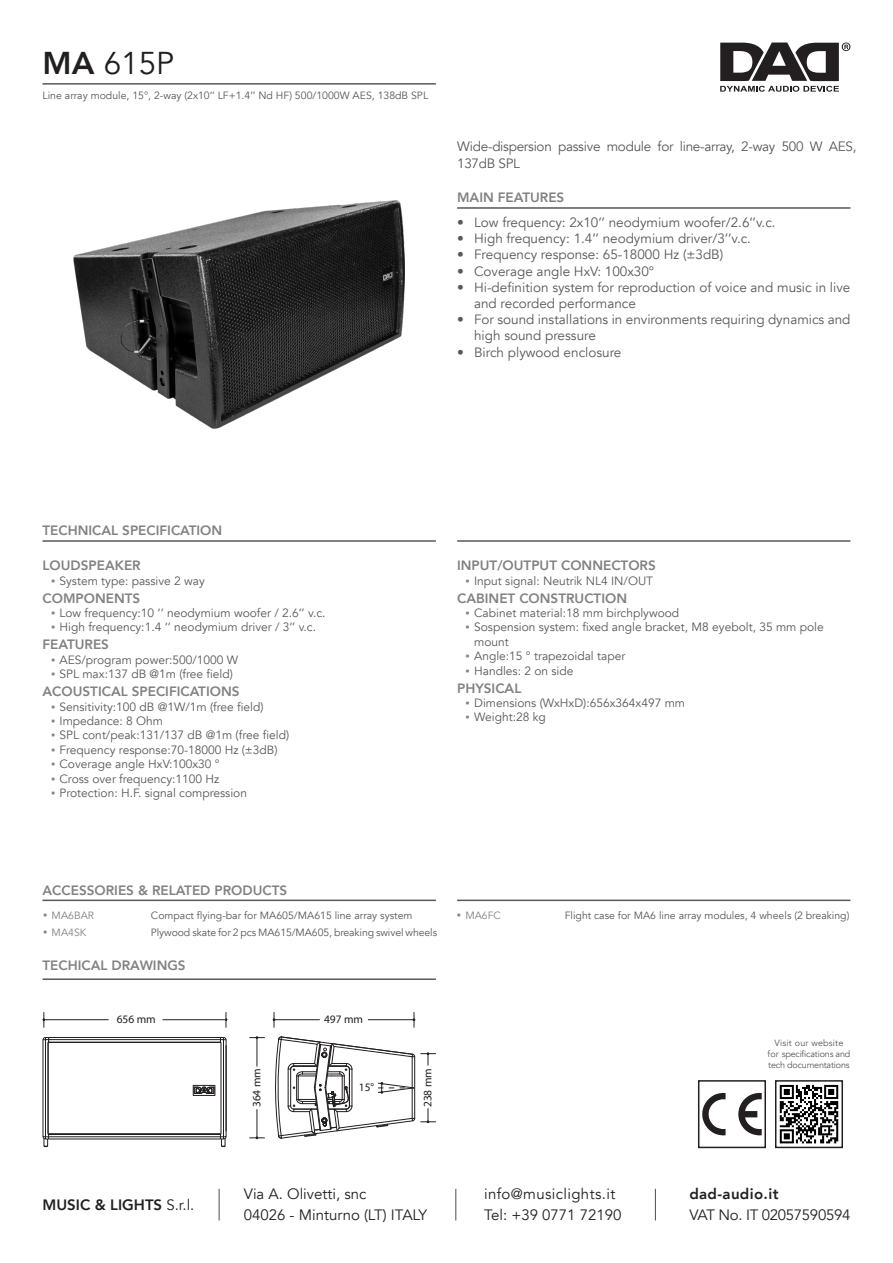
<style>
.page{position:relative;width:893px;height:1263px;background:#fff}
.page>*{position:absolute;margin:0;border:0;box-sizing:border-box;transform-origin:0 0}
.CODICE_PRODOTTO{font:31.5px "Avenir";color:#231f20}
.t1{font:15px/21px "Avenir";color:#231f20}
.t2{font:15px/21px "Avenir";letter-spacing:.025em;color:#231f20}
.t3{font:15px "Avenir";letter-spacing:-.02em;color:#231f20}
.t4{font:800 15px "Avenir";color:#231f20}
.t5{font:800 15px "Avenir";letter-spacing:.025em;color:#231f20}
.CONCEPT{font:13.5px/16.2px "Avenir";color:#57585a}
.OVER_SEZIONI{font:800 13.5px "Avenir";color:#808285}
.CONCEPT-2{font:13.5px/16.2px "Avenir";letter-spacing:-.02em;color:#57585a}
.t6{font:12px/14.4px "Avenir";color:#57585a}
.t7{font:11.4px "Myriad Pro";color:#231f20}
.OVER_SEZIONI-2{font:10.5px "Avenir";color:#57585a}
.t8{font:10.5px "Avenir";color:#808285}
.CONCEPT-3{font:9px "Avenir";letter-spacing:-.02em;color:#57585a}
.CONCEPT-4{font:9px "Avenir";letter-spacing:.02em;color:#57585a}
.s1{font-weight:800}
.s2{font-family:"Arial";color:#808285}
.s3{font-family:"Arial";font-size:12px}
.s4{font-weight:400}
</style>
<div class="page">
<svg style="left:720px;top:43px;width:130px;height:49px"></svg>
<hr style="left:219px;top:1189px;width:1px;height:31px;background:#57585a">
<hr style="left:455px;top:1189px;width:1px;height:31px;background:#57585a">
<hr style="left:655px;top:1189px;width:1px;height:31px;background:#57585a">
<hr style="left:457px;top:207px;width:393px;height:2px;background:#57585a">
<img style="left:74px;top:200px;width:331px;height:228px">
<div style="left:698px;top:1080px;width:68px;height:68px;border:2px solid #231f20"></div>
<svg style="left:702px;top:1093px;width:60px;height:42px"></svg>
<svg style="left:779px;top:1084px;width:60px;height:60px"></svg>
<svg style="left:780px;top:1085px;width:58px;height:58px"></svg>
<div style="left:775px;top:1080px;width:68px;height:68px;border:2px solid #231f20"></div>
<hr style="left:274px;top:1019px;width:46px;height:1px;background:#231f20">
<hr style="left:368px;top:1019px;width:46px;height:1px;background:#231f20">
<svg style="left:273px;top:1012px;width:2px;height:15px"></svg>
<svg style="left:413px;top:1012px;width:2px;height:15px"></svg>
<svg style="left:249px;top:1109px;width:16px;height:30px"></svg>
<svg style="left:249px;top:1036px;width:16px;height:30px"></svg>
<svg style="left:275px;top:1036px;width:161px;height:103px"></svg>
<hr style="left:44px;top:1019px;width:65px;height:1px;background:#231f20">
<hr style="left:163px;top:1019px;width:63px;height:1px;background:#231f20">
<svg style="left:43px;top:1012px;width:2px;height:15px"></svg>
<svg style="left:225px;top:1012px;width:2px;height:15px"></svg>
<svg style="left:43px;top:1037px;width:184px;height:110px"></svg>
<hr style="left:43px;top:83px;width:393px;height:2px;background:#57585a">
<hr style="left:43px;top:540px;width:393px;height:2px;background:#57585a">
<hr style="left:457px;top:540px;width:393px;height:2px;background:#57585a">
<hr style="left:43px;top:899px;width:393px;height:2px;background:#57585a">
<hr style="left:457px;top:899px;width:393px;height:2px;background:#57585a">
<hr style="left:43px;top:978px;width:393px;height:2px;background:#57585a">
<p class="CODICE_PRODOTTO" style="left:43px;top:44px;width:133px"><span class="s1">MA</span> 615P</p>
<p class="OVER_SEZIONI-2" style="left:43px;top:89px;width:387px">Line array module, 15°, 2-way (2x10’’ LF+1.4’’ Nd HF) 500/1000W AES, 138dB SPL</p>
<p class="CONCEPT-2" style="left:457px;top:139px;width:401px">Wide-dispersion passive module for line-array, 2-way 500 W AES,<br>137dB SPL</p>
<p class="OVER_SEZIONI" style="left:457px;top:187px;width:109px">MAIN FEATURES</p>
<p class="CONCEPT" style="left:457px;top:214px;width:320px">• Low frequency: 2x10’’ neodymium woofer/2.6’’v.c.</p>
<p class="CONCEPT" style="left:457px;top:231px;width:295px">• High frequency: 1.4’’ neodymium driver/3’’v.c.</p>
<p class="CONCEPT" style="left:457px;top:247px;width:268px">• Frequency response: 65-18000 Hz (±3dB)</p>
<p class="CONCEPT" style="left:457px;top:263px;width:199px">• Coverage angle HxV: 100x30°</p>
<p class="CONCEPT" style="left:474px;top:279px;width:378px;text-indent:-17px">• Hi-definition system for reproduction of voice and music in live and recorded performance</p>
<p class="CONCEPT" style="left:474px;top:312px;width:378px;text-indent:-17px">• For sound installations in environments requiring dynamics and high sound pressure</p>
<p class="CONCEPT" style="left:457px;top:344px;width:166px">• Birch plywood enclosure</p>
<p class="OVER_SEZIONI" style="left:43px;top:520px;width:181px">TECHNICAL SPECIFICATION</p>
<p class="OVER_SEZIONI" style="left:43px;top:555px;width:100px">LOUDSPEAKER</p>
<p class="t6" style="left:51px;top:573px;width:155px"><span class="s2">▪</span> System type: passive 2 way</p>
<p class="OVER_SEZIONI" style="left:43px;top:587px;width:99px">COMPONENTS</p>
<p class="t6" style="left:51px;top:606px;width:276px"><span class="s2">▪</span> Low frequency:10 ‘’ neodymium woofer / 2.6’’ v.c.</p>
<p class="t6" style="left:51px;top:620px;width:267px"><span class="s2">▪</span> High frequency:1.4 ‘’ neodymium driver / 3’’ v.c.</p>
<p class="OVER_SEZIONI" style="left:43px;top:634px;width:68px">FEATURES</p>
<p class="t6" style="left:51px;top:653px;width:189px"><span class="s2">▪</span> AES/program power:500/1000 W</p>
<p class="t6" style="left:51px;top:667px;width:183px"><span class="s2">▪</span> SPL max:137 dB @1m (free field)</p>
<p class="OVER_SEZIONI" style="left:43px;top:681px;width:198px">ACOUSTICAL SPECIFICATIONS</p>
<p class="t6" style="left:51px;top:699px;width:214px"><span class="s2">▪</span> Sensitivity:100 dB @1W/1m (free field)</p>
<p class="t6" style="left:51px;top:714px;width:114px"><span class="s2">▪</span> Impedance: 8 Ohm</p>
<p class="t6" style="left:51px;top:728px;width:240px"><span class="s2">▪</span> SPL cont/peak:131/137 dB @1m (free field)</p>
<p class="t6" style="left:51px;top:743px;width:228px"><span class="s2">▪</span> Frequency response:70-18000 Hz (±3dB)</p>
<p class="t6" style="left:51px;top:757px;width:170px"><span class="s2">▪</span> Coverage angle HxV:100x30 °</p>
<p class="t6" style="left:51px;top:771px;width:170px"><span class="s2">▪</span> Cross over frequency:1100 Hz</p>
<p class="t6" style="left:51px;top:786px;width:198px"><span class="s2">▪</span> Protection: H.F. signal compression</p>
<p class="OVER_SEZIONI" style="left:457px;top:555px;width:200px">INPUT/OUTPUT CONNECTORS</p>
<p class="t6" style="left:466px;top:573px;width:189px"><span class="s2">▪</span> Input signal: Neutrik NL4 IN/OUT</p>
<p class="OVER_SEZIONI" style="left:457px;top:587px;width:171px">CABINET CONSTRUCTION</p>
<p class="t6" style="left:466px;top:606px;width:215px"><span class="s2">▪</span> Cabinet material:18 mm birchplywood</p>
<p class="t6" style="left:474px;top:620px;width:351px;text-indent:-9px"><span class="s2">▪</span> Sospension system: fixed angle bracket, M8 eyebolt, 35 mm pole mount</p>
<p class="t6" style="left:466px;top:649px;width:161px"><span class="s2">▪</span> Angle:15 ° trapezoidal taper</p>
<p class="t6" style="left:466px;top:663px;width:109px"><span class="s2">▪</span> Handles: 2 on side</p>
<p class="OVER_SEZIONI" style="left:457px;top:677px;width:66px">PHYSICAL</p>
<p class="t6" style="left:466px;top:696px;width:221px"><span class="s2">▪</span> Dimensions (WxHxD):656x364x497 mm</p>
<p class="t6" style="left:466px;top:710px;width:82px"><span class="s2">▪</span> Weight:28 kg</p>
<p class="OVER_SEZIONI" style="left:43px;top:880px;width:246px">ACCESSORIES &amp; RELATED PRODUCTS</p>
<p class="t8" style="left:43px;top:909px;width:52px"><span class="s3">▪</span> MA6BAR</p>
<p class="OVER_SEZIONI-2" style="left:151px;top:909px;width:263px">Compact flying-bar for MA605/MA615 line array system</p>
<p class="t8" style="left:43px;top:926px;width:45px"><span class="s3">▪</span> MA4SK</p>
<p class="OVER_SEZIONI-2" style="left:151px;top:926px;width:288px">Plywood skate for 2 pcs MA615/MA605, breaking swivel wheels</p>
<p class="OVER_SEZIONI" style="left:43px;top:954px;width:145px">TECHICAL DRAWINGS</p>
<p class="t7" style="left:117px;top:1012px;width:41px">656 mm</p>
<p class="t7" style="left:324px;top:1012px;width:41px">497 mm</p>
<p class="t7" style="left:249px;top:1107px;width:41px;rotate:-90deg">364 mm</p>
<p class="t7" style="left:421px;top:1107px;width:41px;rotate:-90deg">238 mm</p>
<p class="t7" style="left:359px;top:1080px;width:17px">15°</p>
<p class="t8" style="left:457px;top:909px;width:46px"><span class="s3">▪</span> MA6FC</p>
<p class="OVER_SEZIONI-2" style="left:565px;top:909px;width:286px">Flight case for MA6 line array modules, 4 wheels (2 breaking)</p>
<p class="CONCEPT-4" style="left:774px;top:1037px;width:70px">Visit our website</p>
<p class="CONCEPT-3" style="left:767px;top:1048px;width:84px">for specifications and</p>
<p class="CONCEPT-3" style="left:768px;top:1059px;width:83px">tech documentations</p>
<p class="t4" style="left:43px;top:1193px;width:153px">MUSIC &amp; LIGHTS <span class="s4">S.r.l.</span></p>
<p class="t2" style="left:484px;top:1184px;width:139px">info@musiclights.it<br>Tel: +39 0771 72190</p>
<p class="t1" style="left:244px;top:1184px;width:185px">Via A. Olivetti, snc<br>04026 - Minturno (LT) ITALY</p>
<p class="t5" style="left:689px;top:1182px;width:91px">dad-audio.it</p>
<p class="t3" style="left:689px;top:1206px;width:163px">VAT No. IT 02057590594</p>
</div>
